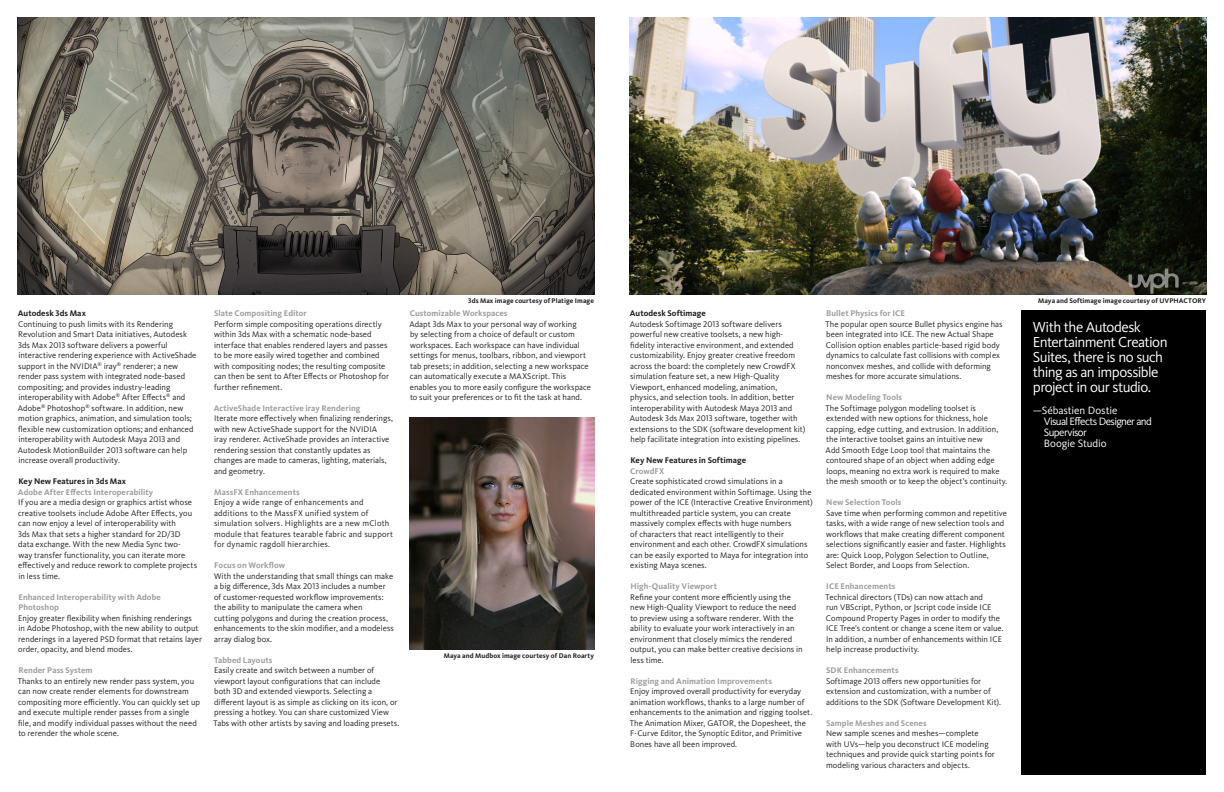
<style>
.page{position:relative;width:1224px;height:792px;background:#fff}
.page>*{position:absolute;margin:0;border:0;box-sizing:border-box;transform-origin:0 0}
.Common_-_sidebar_tex{font:15px/15px "Kievit Pro";letter-spacing:-.04em;color:#fff}
.Common_-_text_headin{font:11px/11px "Kievit Pro";letter-spacing:-.035em;color:#fff}
.Common_-_text_headin-2{font:11px "Kievit Pro";letter-spacing:-.01em;color:#fff}
.Common_-_body_text{font:8.5px/10.5px "Kievit Pro";letter-spacing:.005em;color:#231f20}
.M_E_Subheading{font:700 8.5px/10.5px "Kievit Pro";letter-spacing:.005em;color:#9d9fa2}
.M_E_text_heading{font:700 8.5px "Kievit Pro";letter-spacing:.005em;color:#231f20}
.Common_-_caption_hea{font:700 7px "Kievit Pro";letter-spacing:.01em;color:#231f20}
</style>
<div class="page">
<div style="left:1022px;top:310px;width:184px;height:465px;background:#000"></div>
<img style="left:410px;top:417px;width:184px;height:232px">
<img style="left:630px;top:18px;width:576px;height:276px">
<img style="left:18px;top:18px;width:576px;height:276px">
<p class="M_E_text_heading" style="left:18px;top:308px;width:70px">Autodesk 3ds Max</p>
<p class="Common_-_body_text" style="left:18px;top:319px;width:180px">Continuing to push limits with its Rendering Revolution and Smart Data initiatives, Autodesk 3ds Max 2013 software delivers a powerful interactive rendering experience with ActiveShade support in the NVIDIA<sup>®</sup> iray<sup>®</sup> renderer; a new render pass system with integrated node-based compositing; and provides industry-leading interoperability with Adobe<sup>®</sup> After Effects<sup>®</sup> and Adobe<sup>®</sup> Photoshop<sup>®</sup> software. In addition, new motion graphics, animation, and simulation tools; flexible new customization options; and enhanced interoperability with Autodesk Maya 2013 and Autodesk MotionBuilder 2013 software can help increase overall productivity.</p>
<p class="M_E_text_heading" style="left:18px;top:476px;width:109px">Key New Features in 3ds Max</p>
<p class="M_E_Subheading" style="left:18px;top:487px;width:137px">Adobe After Effects Interoperability</p>
<p class="Common_-_body_text" style="left:18px;top:497px;width:181px">If you are a media design or graphics artist whose creative toolsets include Adobe After Effects, you can now enjoy a level of interoperability with<br>3ds Max that sets a higher standard for 2D/3D data exchange. With the new Media Sync two-<br>way transfer functionality, you can iterate more effectively and reduce rework to complete projects in less time.</p>
<p class="M_E_Subheading" style="left:18px;top:592px;width:144px">Enhanced Interoperability with Adobe<br>Photoshop</p>
<p class="Common_-_body_text" style="left:18px;top:613px;width:185px">Enjoy greater flexibility when finishing renderings<br>in Adobe Photoshop, with the new ability to output renderings in a layered PSD format that retains layer order, opacity, and blend modes.</p>
<p class="M_E_Subheading" style="left:18px;top:665px;width:76px">Render Pass System</p>
<p class="Common_-_body_text" style="left:18px;top:676px;width:184px">Thanks to an entirely new render pass system, you can now create render elements for downstream compositing more efficiently. You can quickly set up and execute multiple render passes from a single file, and modify individual passes without the need to rerender the whole scene.</p>
<p class="M_E_Subheading" style="left:214px;top:308px;width:94px">Slate Compositing Editor</p>
<p class="Common_-_body_text" style="left:214px;top:319px;width:177px">Perform simple compositing operations directly within 3ds Max with a schematic node-based interface that enables rendered layers and passes to be more easily wired together and combined with compositing nodes; the resulting composite can then be sent to After Effects or Photoshop for further refinement.</p>
<p class="M_E_Subheading" style="left:214px;top:403px;width:148px">ActiveShade Interactive iray Rendering</p>
<p class="Common_-_body_text" style="left:214px;top:413px;width:180px">Iterate more effectively when finalizing renderings, with new ActiveShade support for the NVIDIA<br>iray renderer. ActiveShade provides an interactive rendering session that constantly updates as changes are made to cameras, lighting, materials, and geometry.</p>
<p class="M_E_Subheading" style="left:214px;top:487px;width:87px">MassFX Enhancements</p>
<p class="Common_-_body_text" style="left:214px;top:497px;width:181px">Enjoy a wide range of enhancements and additions to the MassFX unified system of simulation solvers. Highlights are a new mCloth module that features tearable fabric and support for dynamic ragdoll hierarchies.</p>
<p class="M_E_Subheading" style="left:214px;top:560px;width:72px">Focus on Workflow</p>
<p class="Common_-_body_text" style="left:214px;top:571px;width:182px">With the understanding that small things can make a big difference, 3ds Max 2013 includes a number of customer-requested workflow improvements: the ability to manipulate the camera when<br>cutting polygons and during the creation process, enhancements to the skin modifier, and a modeless array dialog box.</p>
<p class="M_E_Subheading" style="left:214px;top:655px;width:60px">Tabbed Layouts</p>
<p class="Common_-_body_text" style="left:214px;top:665px;width:187px">Easily create and switch between a number of viewport layout configurations that can include<br>both 3D and extended viewports. Selecting a different layout is as simple as clicking on its icon, or pressing a hotkey. You can share customized View Tabs with other artists by saving and loading presets.</p>
<p class="Common_-_caption_hea" style="left:468px;top:296px;width:127px">3ds Max image courtesy of Platige Image</p>
<p class="M_E_Subheading" style="left:410px;top:308px;width:99px">Customizable Workspaces</p>
<p class="Common_-_body_text" style="left:409px;top:319px;width:183px">Adapt 3ds Max to your personal way of working<br>by selecting from a choice of default or custom workspaces. Each workspace can have individual settings for menus, toolbars, ribbon, and viewport tab presets; in addition, selecting a new workspace can automatically execute a MAXScript. This enables you to more easily configure the workspace to suit your preferences or to fit the task at hand.</p>
<p class="Common_-_caption_hea" style="left:444px;top:651px;width:152px">Maya and Mudbox image courtesy of Dan Roarty</p>
<p class="M_E_text_heading" style="left:630px;top:308px;width:78px">Autodesk Softimage</p>
<p class="Common_-_body_text" style="left:630px;top:319px;width:177px">Autodesk Softimage 2013 software delivers powerful new creative toolsets, a new high&shy;fidelity interactive environment, and extended customizability. Enjoy greater creative freedom across the board: the completely new CrowdFX simulation feature set, a new High-Quality Viewport, enhanced modeling, animation, physics, and selection tools. In addition, better interoperability with Autodesk Maya 2013 and Autodesk 3ds Max 2013 software, together with extensions to the SDK (software development kit) help facilitate integration into existing pipelines.</p>
<p class="M_E_text_heading" style="left:630px;top:455px;width:117px">Key New Features in Softimage</p>
<p class="M_E_Subheading" style="left:630px;top:466px;width:36px">CrowdFX</p>
<p class="Common_-_body_text" style="left:630px;top:476px;width:184px">Create sophisticated crowd simulations in a dedicated environment within Softimage. Using the power of the ICE (Interactive Creative Environment) multithreaded particle system, you can create massively complex effects with huge numbers<br>of characters that react intelligently to their environment and each other. CrowdFX simulations can be easily exported to Maya for integration into existing Maya scenes.</p>
<p class="M_E_Subheading" style="left:630px;top:581px;width:88px">High-Quality Viewport</p>
<p class="Common_-_body_text" style="left:630px;top:592px;width:174px">Refine your content more efficiently using the new High-Quality Viewport to reduce the need to preview using a software renderer. With the ability to evaluate your work interactively in an environment that closely mimics the rendered output, you can make better creative decisions in less time.</p>
<p class="M_E_Subheading" style="left:630px;top:676px;width:143px">Rigging and Animation Improvements</p>
<p class="Common_-_body_text" style="left:630px;top:686px;width:184px">Enjoy improved overall productivity for everyday animation workflows, thanks to a large number of enhancements to the animation and rigging toolset.<br>The Animation Mixer, GATOR, the Dopesheet, the F-Curve Editor, the Synoptic Editor, and Primitive Bones have all been improved.</p>
<p class="M_E_Subheading" style="left:826px;top:308px;width:80px">Bullet Physics for ICE</p>
<p class="Common_-_body_text" style="left:826px;top:319px;width:179px">The popular open source Bullet physics engine has been integrated into ICE. The new Actual Shape Collision option enables particle-based rigid body dynamics to calculate fast collisions with complex nonconvex meshes, and collide with deforming meshes for more accurate simulations.</p>
<p class="M_E_Subheading" style="left:826px;top:392px;width:77px">New Modeling Tools</p>
<p class="Common_-_body_text" style="left:826px;top:403px;width:183px">The Softimage polygon modeling toolset is extended with new options for thickness, hole capping, edge cutting, and extrusion. In addition, the interactive toolset gains an intuitive new<br>Add Smooth Edge Loop tool that maintains the contoured shape of an object when adding edge loops, meaning no extra work is required to make the mesh smooth or to keep the object’s continuity.</p>
<p class="M_E_Subheading" style="left:826px;top:497px;width:77px">New Selection Tools</p>
<p class="Common_-_body_text" style="left:826px;top:508px;width:182px">Save time when performing common and repetitive tasks, with a wide range of new selection tools and workflows that make creating different component selections significantly easier and faster. Highlights are: Quick Loop, Polygon Selection to Outline, Select Border, and Loops from Selection.</p>
<p class="M_E_Subheading" style="left:826px;top:581px;width:71px">ICE Enhancements</p>
<p class="Common_-_body_text" style="left:826px;top:592px;width:180px">Technical directors (TDs) can now attach and<br>run VBScript, Python, or Jscript code inside ICE Compound Property Pages in order to modify the ICE Tree’s content or change a scene item or value.<br>In addition, a number of enhancements within ICE help increase productivity.</p>
<p class="M_E_Subheading" style="left:826px;top:665px;width:74px">SDK Enhancements</p>
<p class="Common_-_body_text" style="left:826px;top:676px;width:177px">Softimage 2013 offers new opportunities for extension and customization, with a number of additions to the SDK (Software Development Kit).</p>
<p class="M_E_Subheading" style="left:826px;top:718px;width:102px">Sample Meshes and Scenes</p>
<p class="Common_-_body_text" style="left:826px;top:728px;width:170px">New sample scenes and meshes—complete with UVs—help you deconstruct ICE modeling techniques and provide quick starting points for modeling various characters and objects.</p>
<p class="Common_-_caption_hea" style="left:1038px;top:296px;width:169px">Maya and Softimage image courtesy of UVPHACTORY</p>
<p class="Common_-_sidebar_tex" style="left:1033px;top:320px;width:136px">With the Autodesk<br>Entertainment Creation<br>Suites, there is no such thing as an impossible project in our studio.</p>
<p class="Common_-_text_headin" style="left:1044px;top:405px;width:109px;text-indent:-11px">—Sébastien Dostie<br>Visual Effects Designer and<br>Supervisor</p>
<p class="Common_-_text_headin-2" style="left:1044px;top:437px;width:64px">Boogie Studio</p>
</div>
